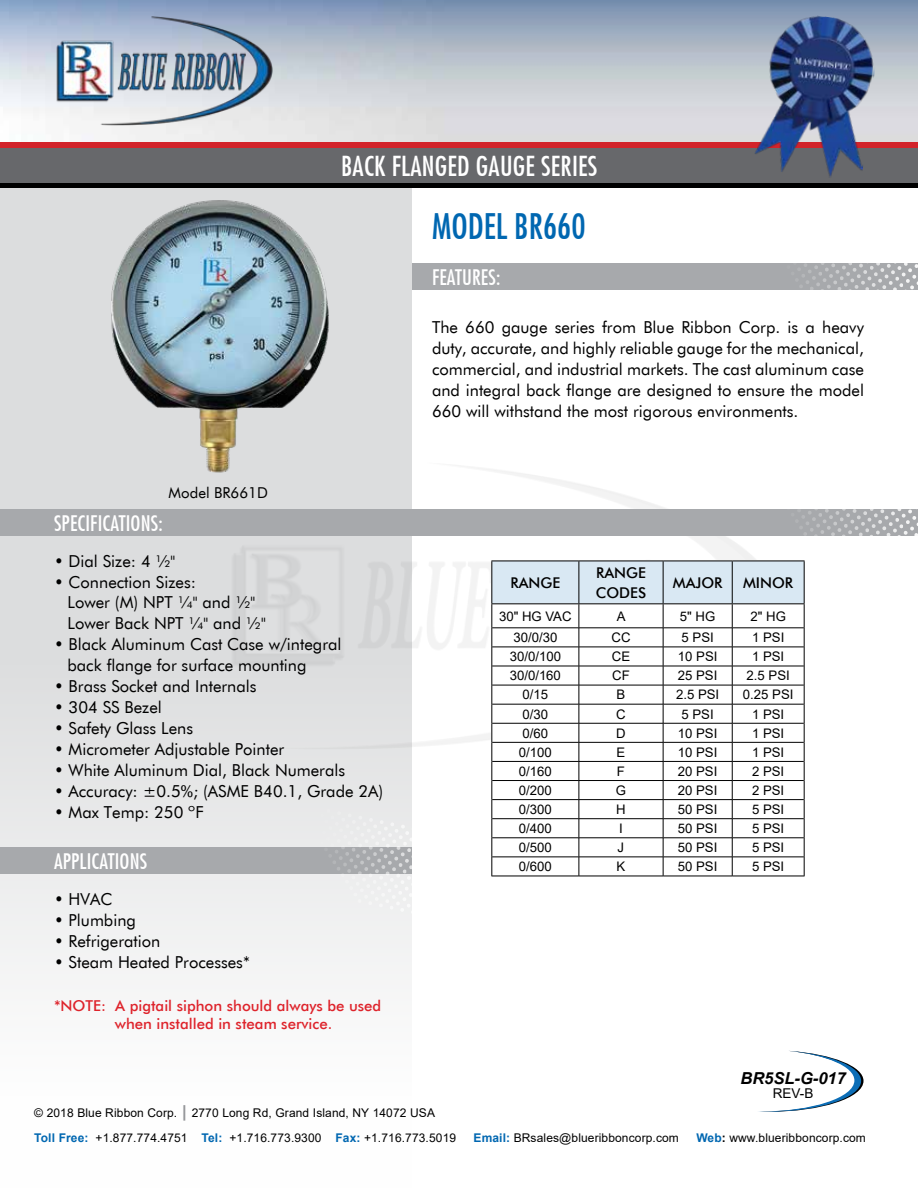
<style>
.page{position:relative;width:918px;height:1188px;background:#fff}
.page>*{position:absolute;margin:0;border:0;box-sizing:border-box;transform-origin:0 0}
.t1{font:500 condensed 34.5px "Futura";color:#0067b1}
.t2{font:500 condensed 27px "Futura";letter-spacing:.01em;color:#fff}
.t3{font:500 condensed 21px "Futura";letter-spacing:.01em;color:#fff}
.t4{font:16.5px/21px "Futura BT";color:#000}
.t5{font:italic 700 16.5px "Arial";color:#000}
.t6{font:500 15px/18px "Futura BT";color:#de232b}
.t7{font:15px "Futura BT";color:#000}
.t8{font:500 14.85px/19.8px "Futura BT";color:#000}
.t9{font:13.5px "Arial";color:#000}
.t10{font:13.2px "Arial";color:#000}
.t11{font:12px/25.5px "Arial";letter-spacing:.01em;color:#000}
.s1{font-weight:700;font-style:italic;font-size:16.5px;color:#939598}
.s2{font-weight:700;color:#0067b1}
.s3{font-weight:700}
</style>
<div class="page">
<svg style="left:758px;top:1051px;width:106px;height:61px"></svg>
<img style="left:0;top:0;width:918px;height:146px">
<div style="left:371px;top:263px;width:547px;height:27px;background:#a7a9ac"></div>
<svg style="left:799px;top:263px;width:119px;height:27px"></svg>
<div style="left:0;top:145px;width:411px;height:1043px;background:linear-gradient(to bottom,#cfd0d2,#fbfcfc)"></div>
<div style="left:0;top:146px;width:918px;height:37px;background:#67686b"></div>
<hr style="left:0;top:183px;width:918px;height:4px;background:#000">
<img style="left:226px;top:463px;width:265px;height:286px">
<div style="left:0;top:509px;width:918px;height:27px;background:#a7a9ac"></div>
<img style="left:79px;top:197px;width:278px;height:278px">
<img style="left:54px;top:14px;width:220px;height:113px">
<div style="left:0;top:847px;width:411px;height:27px;background:#a7a9ac"></div>
<svg style="left:290px;top:796px;width:122px;height:129px"></svg>
<svg style="left:491px;top:469px;width:427px;height:407px"></svg>
<hr style="left:491px;top:876px;width:88px;height:1px;background:#000">
<hr style="left:579px;top:876px;width:84px;height:1px;background:#000">
<hr style="left:663px;top:876px;width:69px;height:1px;background:#000">
<hr style="left:732px;top:876px;width:73px;height:1px;background:#000">
<hr style="left:491px;top:561px;width:88px;height:1px;background:#000">
<hr style="left:491px;top:561px;width:1px;height:42px;background:#000">
<hr style="left:579px;top:561px;width:84px;height:1px;background:#000">
<hr style="left:578px;top:561px;width:1px;height:42px;background:#000">
<hr style="left:663px;top:561px;width:69px;height:1px;background:#000">
<hr style="left:663px;top:561px;width:1px;height:42px;background:#000">
<hr style="left:732px;top:561px;width:73px;height:1px;background:#000">
<hr style="left:732px;top:561px;width:1px;height:42px;background:#000">
<hr style="left:804px;top:561px;width:1px;height:42px;background:#000">
<hr style="left:491px;top:603px;width:88px;height:1px;background:#000">
<hr style="left:579px;top:603px;width:84px;height:1px;background:#000">
<hr style="left:663px;top:603px;width:69px;height:1px;background:#000">
<hr style="left:732px;top:603px;width:73px;height:1px;background:#000">
<img style="left:753px;top:10px;width:128px;height:167px">
<h2 class="t2" style="left:341px;top:150px;width:258px">BACK FLANGED GAUGE SERIES</h2>
<h1 class="t1" style="left:432px;top:205px;width:155px">MODEL BR660</h1>
<p class="t3" style="left:432px;top:265px;width:70px">FEATURES:</p>
<p class="t7" style="left:169px;top:483px;width:101px">Model BR661D</p>
<p class="t3" style="left:54px;top:511px;width:110px">SPECIFICATIONS:</p>
<p class="t4" style="left:54px;top:551px;width:123px">• Dial Size: 4 ½"</p>
<p class="t4" style="left:67px;top:572px;width:200px;line-height:20.4px;text-indent:-13px">• Connection Sizes:<br>Lower (M) NPT ¼" and ½"<br>Lower Back NPT ¼" and ½"</p>
<p class="t4" style="left:67px;top:634px;width:276px;text-indent:-13px">• Black Aluminum Cast Case w/integral back flange for surface mounting</p>
<p class="t4" style="left:54px;top:676px;width:204px">• Brass Socket and Internals</p>
<p class="t4" style="left:54px;top:697px;width:109px">• 304 SS Bezel</p>
<p class="t4" style="left:54px;top:718px;width:141px">• Safety Glass Lens</p>
<p class="t4" style="left:54px;top:739px;width:232px">• Micrometer Adjustable Pointer</p>
<p class="t4" style="left:54px;top:760px;width:293px">• White Aluminum Dial, Black Numerals</p>
<p class="t4" style="left:54px;top:781px;width:331px">• Accuracy: ±0.5%; (ASME B40.1, Grade 2A)</p>
<p class="t4" style="left:54px;top:802px;width:151px">• Max Temp: 250 ºF</p>
<p class="t3" style="left:54px;top:849px;width:95px">APPLICATIONS</p>
<p class="t4" style="left:54px;top:889px;width:60px">• HVAC</p>
<p class="t4" style="left:54px;top:910px;width:84px">• Plumbing</p>
<p class="t4" style="left:54px;top:931px;width:108px">• Refrigeration</p>
<p class="t4" style="left:54px;top:952px;width:197px">• Steam Heated Processes*</p>
<p class="t6" style="left:115px;top:996px;width:268px;text-indent:-61px">*NOTE: A pigtail siphon should always be used when installed in steam service.</p>
<p class="t4" style="left:432px;top:317px;width:434px;text-align:justify">The 660 gauge series from Blue Ribbon Corp. is a heavy duty, accurate, and highly reliable gauge for the mechanical, commercial, and industrial markets. The cast aluminum case and integral back flange are designed to ensure the model 660 will withstand the most rigorous environments.</p>
<p class="t8" style="left:510px;top:573px;width:51px">RANGE</p>
<p class="t8" style="left:596px;top:563px;width:52px">RANGE<br>CODES</p>
<p class="t8" style="left:673px;top:573px;width:51px">MAJOR</p>
<p class="t8" style="left:743px;top:573px;width:52px">MINOR</p>
<p class="t10" style="left:499px;top:607px;width:74px">30" HG VAC</p>
<p class="t10" style="left:617px;top:607px;width:10px">A</p>
<p class="t10" style="left:680px;top:607px;width:37px">5" HG</p>
<p class="t10" style="left:750px;top:607px;width:37px">2" HG</p>
<p class="t10" style="left:513px;top:628px;width:45px">30/0/30</p>
<p class="t10" style="left:611px;top:628px;width:21px">CC</p>
<p class="t10" style="left:682px;top:628px;width:34px">5 PSI</p>
<p class="t10" style="left:752px;top:628px;width:34px">1 PSI</p>
<p class="t10" style="left:510px;top:648px;width:53px">30/0/100</p>
<p class="t10" style="left:612px;top:648px;width:20px">CE</p>
<p class="t10" style="left:678px;top:648px;width:41px">10 PSI</p>
<p class="t10" style="left:752px;top:648px;width:34px">1 PSI</p>
<p class="t10" style="left:510px;top:667px;width:53px">30/0/160</p>
<p class="t10" style="left:612px;top:667px;width:19px">CF</p>
<p class="t10" style="left:678px;top:667px;width:41px">25 PSI</p>
<p class="t10" style="left:747px;top:667px;width:45px">2.5 PSI</p>
<p class="t10" style="left:522px;top:686px;width:27px">0/15</p>
<p class="t10" style="left:617px;top:686px;width:10px">B</p>
<p class="t10" style="left:676px;top:686px;width:45px">2.5 PSI</p>
<p class="t10" style="left:743px;top:686px;width:52px">0.25 PSI</p>
<p class="t10" style="left:522px;top:705px;width:27px">0/30</p>
<p class="t10" style="left:616px;top:705px;width:11px">C</p>
<p class="t10" style="left:682px;top:705px;width:34px">5 PSI</p>
<p class="t10" style="left:752px;top:705px;width:34px">1 PSI</p>
<p class="t10" style="left:522px;top:724px;width:27px">0/60</p>
<p class="t10" style="left:616px;top:724px;width:11px">D</p>
<p class="t10" style="left:678px;top:724px;width:41px">10 PSI</p>
<p class="t10" style="left:752px;top:724px;width:34px">1 PSI</p>
<p class="t10" style="left:519px;top:743px;width:34px">0/100</p>
<p class="t10" style="left:617px;top:743px;width:10px">E</p>
<p class="t10" style="left:678px;top:743px;width:41px">10 PSI</p>
<p class="t10" style="left:752px;top:743px;width:34px">1 PSI</p>
<p class="t10" style="left:519px;top:762px;width:34px">0/160</p>
<p class="t10" style="left:617px;top:762px;width:10px">F</p>
<p class="t10" style="left:678px;top:762px;width:41px">20 PSI</p>
<p class="t10" style="left:752px;top:762px;width:34px">2 PSI</p>
<p class="t10" style="left:519px;top:781px;width:34px">0/200</p>
<p class="t10" style="left:616px;top:781px;width:12px">G</p>
<p class="t10" style="left:678px;top:781px;width:41px">20 PSI</p>
<p class="t10" style="left:752px;top:781px;width:34px">2 PSI</p>
<p class="t10" style="left:519px;top:800px;width:34px">0/300</p>
<p class="t10" style="left:616px;top:800px;width:11px">H</p>
<p class="t10" style="left:678px;top:800px;width:41px">50 PSI</p>
<p class="t10" style="left:752px;top:800px;width:34px">5 PSI</p>
<p class="t10" style="left:519px;top:819px;width:34px">0/400</p>
<p class="t10" style="left:619px;top:819px;width:5px">I</p>
<p class="t10" style="left:678px;top:819px;width:41px">50 PSI</p>
<p class="t10" style="left:752px;top:819px;width:34px">5 PSI</p>
<p class="t10" style="left:519px;top:838px;width:34px">0/500</p>
<p class="t10" style="left:618px;top:838px;width:8px">J</p>
<p class="t10" style="left:678px;top:838px;width:41px">50 PSI</p>
<p class="t10" style="left:752px;top:838px;width:34px">5 PSI</p>
<p class="t10" style="left:519px;top:857px;width:34px">0/600</p>
<p class="t10" style="left:617px;top:857px;width:10px">K</p>
<p class="t10" style="left:678px;top:857px;width:41px">50 PSI</p>
<p class="t10" style="left:752px;top:857px;width:34px">5 PSI</p>
<p class="t5" style="left:740px;top:1067px;width:107px">BR5SL-G-017</p>
<p class="t9" style="left:773px;top:1084px;width:42px">REV-B</p>
<p class="t11" style="left:34px;top:1100px;width:423px">© 2018 Blue Ribbon Corp. <span class="s1">|</span> 2770 Long Rd, Grand Island, NY 14072 USA<br><span class="s2">Toll Free:</span> +1.877.774.4751 <span class="s2">Tel:</span> +1.716.773.9300 <span class="s2">Fax:</span> +1.716.773.5019</p>
<p class="t11" style="left:474px;top:1125px;width:207px"><span class="s2">Email:</span> BRsales@blueribboncorp.com</p>
<p class="t11" style="left:696px;top:1125px;width:171px"><span class="s2">Web</span><span class="s3">:</span> www.blueribboncorp.com</p>
</div>
